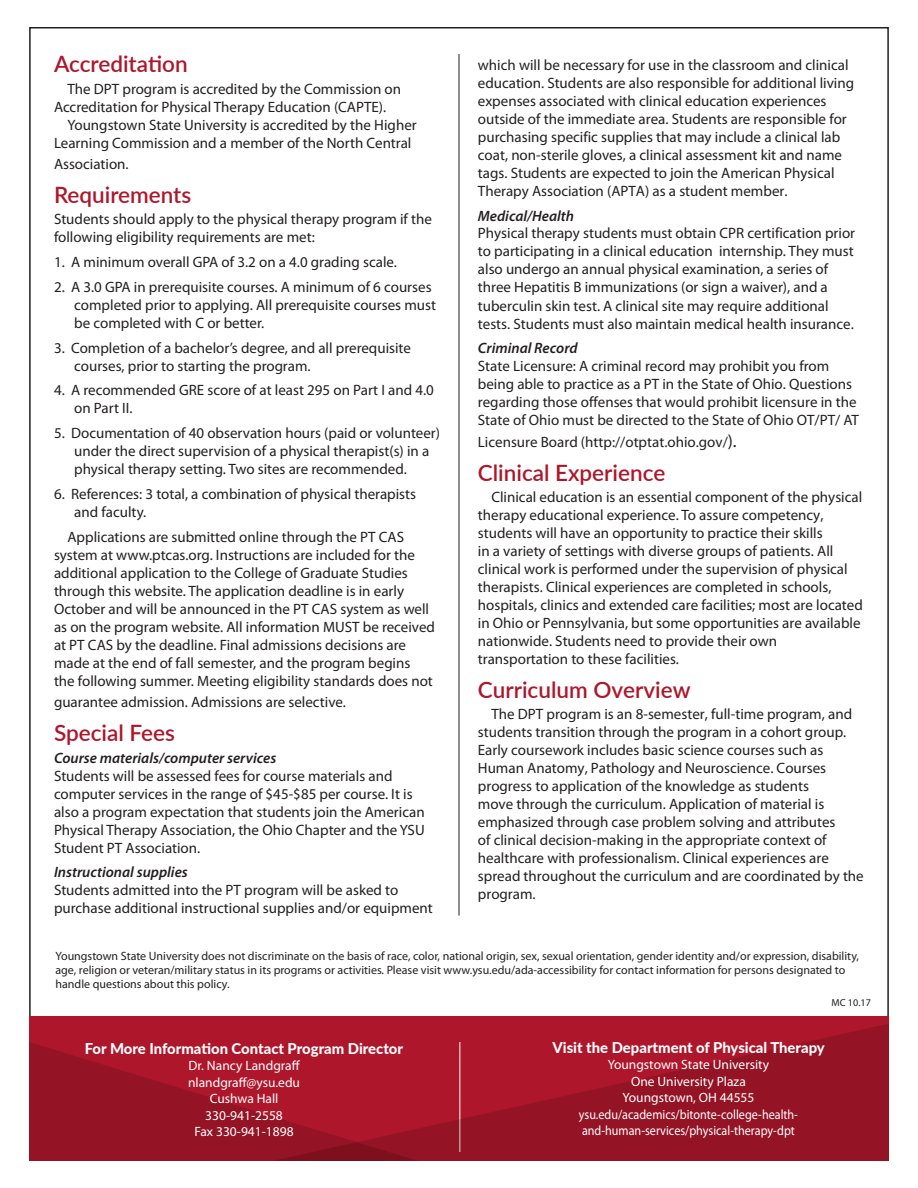
<style>
.page{position:relative;width:918px;height:1188px;background:#fff}
.page>*{position:absolute;margin:0;border:0;box-sizing:border-box;transform-origin:0 0}
.t1{font:600 22.5px "Lato";color:#ae172b}
.t2{font:15px/18px "Myriad Pro";color:#231f20}
.t3{font:italic 600 15px "Myriad Pro";color:#231f20}
.t4{font:800 14.85px "Lato";color:#fff}
.t5{font:13.5px/16.5px "Myriad Pro";color:#fff;text-align:center}
.t6{font:12px/14.4px "Myriad Pro";color:#231f20}
.t7{font:10.2px "Myriad Pro";color:#231f20}
.s1{font-size:18px}
</style>
<div class="page">
<hr style="left:459px;top:54px;width:1px;height:862px;background:#231f20">
<div style="left:29px;top:1016px;width:860px;height:145px;background:#ae172b"></div>
<svg style="left:418px;top:1024px;width:471px;height:137px;fill:#941324"></svg>
<svg style="left:29px;top:1042px;width:389px;height:119px;fill:#941324"></svg>
<h1 class="t1" style="left:54px;top:48px;width:135px">Accreditation</h1>
<p class="t2" style="left:68px;top:79px;width:335px">The DPT program is accredited by the Commission on</p>
<p class="t2" style="left:54px;top:97px;width:334px">Accreditation for Physical Therapy Education (CAPTE).</p>
<p class="t2" style="left:68px;top:115px;width:351px">Youngstown State University is accredited by the Higher</p>
<p class="t2" style="left:54px;top:133px;width:359px">Learning Commission and a member of the North Central</p>
<p class="t2" style="left:54px;top:155px;width:76px">Association.</p>
<h1 class="t1" style="left:54px;top:178px;width:139px">Requirements</h1>
<p class="t2" style="left:54px;top:210px;width:379px">Students should apply to the physical therapy program if the following eligibility requirements are met:</p>
<p class="t2" style="left:54px;top:253px;width:345px">1. A minimum overall GPA of 3.2 on a 4.0 grading scale.</p>
<p class="t2" style="left:74px;top:278px;width:363px;text-indent:-20px">2. A 3.0 GPA in prerequisite courses. A minimum of 6 courses completed prior to applying. All prerequisite courses must be completed with C or better.</p>
<p class="t2" style="left:74px;top:338px;width:338px;text-indent:-20px">3. Completion of a bachelor’s degree, and all prerequisite courses, prior to starting the program.</p>
<p class="t2" style="left:74px;top:381px;width:361px;text-indent:-20px">4. A recommended GRE score of at least 295 on Part I and 4.0 on Part II.</p>
<p class="t2" style="left:74px;top:424px;width:367px;text-indent:-20px">5. Documentation of 40 observation hours (paid or volunteer) under the direct supervision of a physical therapist(s) in a physical therapy setting. Two sites are recommended.</p>
<p class="t2" style="left:74px;top:485px;width:343px;text-indent:-20px">6. References: 3 total, a combination of physical therapists and faculty.</p>
<p class="t2" style="left:54px;top:527px;width:383px;text-indent:14px">Applications are submitted online through the PT CAS system at www.ptcas.org. Instructions are included for the additional application to the College of Graduate Studies through this website. The application deadline is in early October and will be announced in the PT CAS system as well as on the program website. All information MUST be received at PT CAS by the deadline. Final admissions decisions are made at the end of fall semester, and the program begins<br>the following summer. Meeting eligibility standards does not</p>
<p class="t2" style="left:54px;top:693px;width:293px">guarantee admission. Admissions are selective.</p>
<h1 class="t1" style="left:54px;top:717px;width:122px">Special Fees</h1>
<p class="t3" style="left:54px;top:748px;width:224px">Course materials/computer services</p>
<p class="t2" style="left:54px;top:766px;width:372px">Students will be assessed fees for course materials and computer services in the range of $45-$85 per course. It is also a program expectation that students join the American Physical Therapy Association, the Ohio Chapter and the YSU Student PT Association.</p>
<p class="t3" style="left:54px;top:863px;width:135px">Instructional supplies</p>
<p class="t2" style="left:54px;top:881px;width:380px">Students admitted into the PT program will be asked to purchase additional instructional supplies and/or equipment</p>
<p class="t2" style="left:478px;top:55px;width:378px">which will be necessary for use in the classroom and clinical education. Students are also responsible for additional living expenses associated with clinical education experiences outside of the immediate area. Students are responsible for purchasing specific supplies that may include a clinical lab coat, non-sterile gloves, a clinical assessment kit and name tags. Students are expected to join the American Physical Therapy Association (APTA) as a student member.</p>
<p class="t3" style="left:478px;top:206px;width:98px">Medical/Health</p>
<p class="t2" style="left:478px;top:224px;width:379px">Physical therapy students must obtain CPR certification prior to participating in a clinical education internship. They must also undergo an annual physical examination, a series of three Hepatitis B immunizations (or sign a waiver), and a tuberculin skin test. A clinical site may require additional tests. Students must also maintain medical health insurance.</p>
<p class="t3" style="left:478px;top:339px;width:101px">Criminal Record</p>
<p class="t2" style="left:478px;top:357px;width:383px">State Licensure: A criminal record may prohibit you from being able to practice as a PT in the State of Ohio. Questions regarding those offenses that would prohibit licensure in the State of Ohio must be directed to the State of Ohio OT/PT/ AT</p>
<p class="t2" style="left:478px;top:433px;width:260px">Licensure Board (http://otptat.ohio.gov/<span class="s1">).</span></p>
<h1 class="t1" style="left:478px;top:456px;width:189px">Clinical Experience</h1>
<p class="t2" style="left:478px;top:488px;width:387px;text-indent:14px">Clinical education is an essential component of the physical therapy educational experience. To assure competency, students will have an opportunity to practice their skills<br>in a variety of settings with diverse groups of patients. All clinical work is performed under the supervision of physical therapists. Clinical experiences are completed in schools, hospitals, clinics and extended care facilities; most are located in Ohio or Pennsylvania, but some opportunities are available nationwide. Students need to provide their own transportation to these facilities.</p>
<h1 class="t1" style="left:478px;top:673px;width:214px">Curriculum Overview</h1>
<p class="t2" style="left:478px;top:705px;width:387px;text-indent:14px">The DPT program is an 8-semester, full-time program, and students transition through the program in a cohort group.<br>Early coursework includes basic science courses such as Human Anatomy, Pathology and Neuroscience. Courses progress to application of the knowledge as students<br>move through the curriculum. Application of material is emphasized through case problem solving and attributes<br>of clinical decision-making in the appropriate context of healthcare with professionalism. Clinical experiences are spread throughout the curriculum and are coordinated by the program.</p>
<p class="t6" style="left:56px;top:948px;width:805px">Youngstown State University does not discriminate on the basis of race, color, national origin, sex, sexual orientation, gender identity and/or expression, disability, age, religion or veteran/military status in its programs or activities. Please visit www.ysu.edu/ada-accessibility for contact information for persons designated to handle questions about this policy.</p>
<p class="t7" style="left:832px;top:997px;width:41px">MC 10.17</p>
<p class="t4" style="left:552px;top:1036px;width:274px">Visit the Department of Physical Therapy</p>
<p class="t5" style="left:579px;top:1056px;width:221px">Youngstown State University<br>One University Plaza<br>Youngstown, OH 44555 ysu.edu/academics/bitonte-college-health&shy;and-human-services/physical-therapy-dpt</p>
<p class="t4" style="left:85px;top:1037px;width:320px">For More Information Contact Program Director</p>
<p class="t5" style="left:188px;top:1057px;width:113px">Dr. Nancy Landgraff nlandgraff@ysu.edu<br>Cushwa Hall<br>330-941-2558<br>Fax 330-941-1898</p>
</div>
